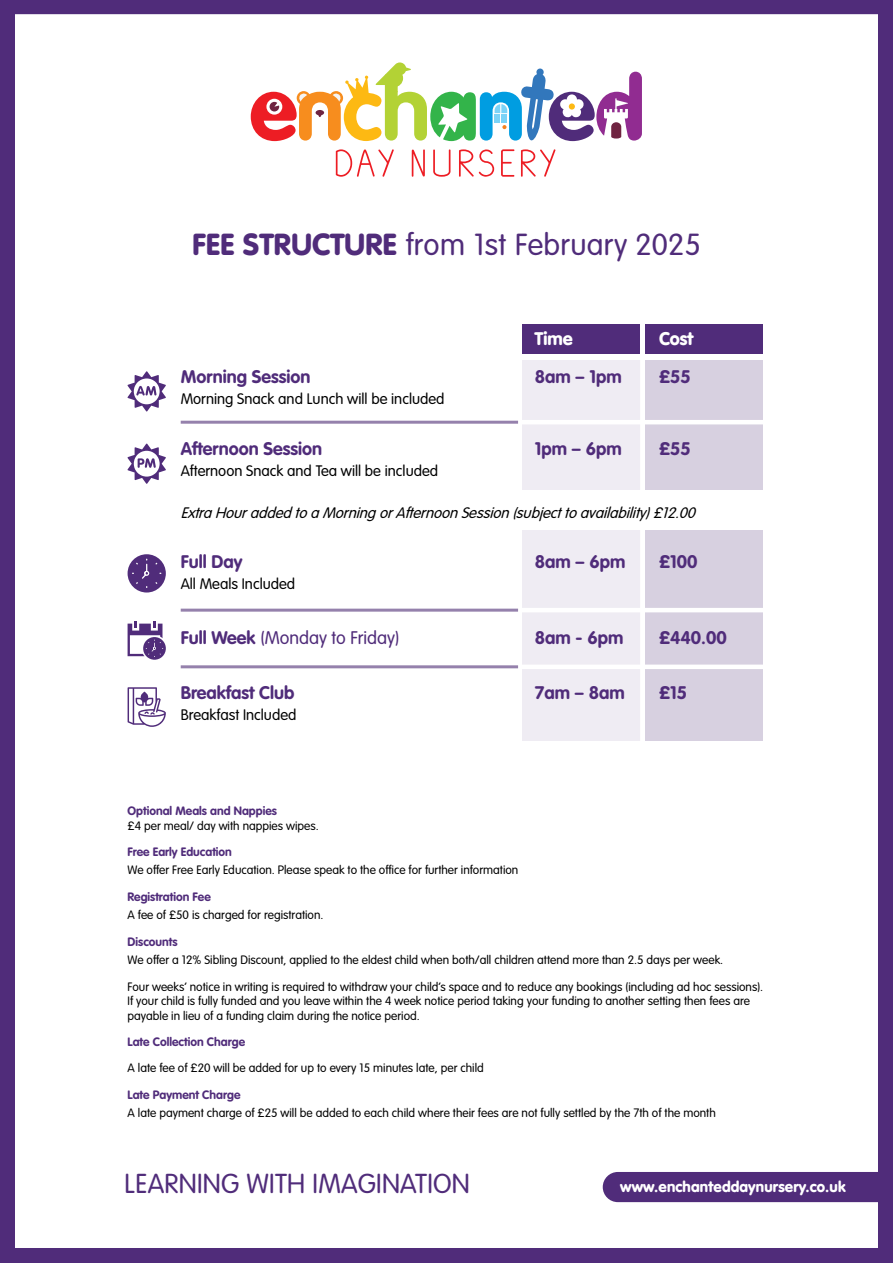
<style>
.page{position:relative;width:893px;height:1263px;background:#fff}
.page>*{position:absolute;margin:0;border:0;box-sizing:border-box;transform-origin:0 0}
.t1{font:300 30px "VAG Rounded Std";letter-spacing:.01em;color:#502c7a}
.t2{font:300 27px "VAG Rounded Std";letter-spacing:.01em;color:#502c7a}
.t3{font:700 18px "VAG Rounded Std";color:#502c7a}
.t4{font:300 18px "VAG Rounded Std";color:#502c7a}
.t5{font:900 18px "VAG Rounded Std";color:#fff}
.t6{font:300 15px "VAG Rounded Std";color:#000}
.t7{font:italic 300 15px "VAG Rounded Std";color:#000}
.t8{font:900 15px "VAG Rounded Std";letter-spacing:.01em;color:#fff}
.t9{font:300 12px/14.4px "VAG Rounded Std";color:#000}
.t10{font:700 12px "VAG Rounded Std";color:#502c7a}
.s1{font-weight:900}
.s2{font-weight:700}
</style>
<div class="page">
<div style="left:0;top:0;width:893px;height:1263px;border:15px solid #502c7a"></div>
<div style="left:603px;top:1172px;width:290px;height:30px;background:#502c7a"></div>
<div style="left:522px;top:324px;width:118px;height:30px;background:#502c7a"></div>
<div style="left:645px;top:324px;width:118px;height:30px;background:#502c7a"></div>
<div style="left:522px;top:360px;width:121px;height:130px;background:#efecf3"></div>
<div style="left:522px;top:530px;width:121px;height:211px;background:#efecf3"></div>
<div style="left:645px;top:360px;width:118px;height:130px;background:#d7d0e0"></div>
<div style="left:645px;top:530px;width:118px;height:211px;background:#d7d0e0"></div>
<svg style="left:181px;top:420px;width:582px;height:4px"></svg>
<hr style="left:181px;top:421px;width:337px;height:3px;background:#9581ac">
<svg style="left:181px;top:608px;width:582px;height:4px"></svg>
<hr style="left:181px;top:609px;width:337px;height:3px;background:#9581ac">
<svg style="left:181px;top:665px;width:582px;height:4px"></svg>
<hr style="left:181px;top:665px;width:337px;height:3px;background:#9581ac">
<div style="left:640px;top:310px;width:5px;height:431px;background:#fff"></div>
<svg style="left:128px;top:371px;width:38px;height:40px"></svg>
<svg style="left:128px;top:444px;width:38px;height:40px"></svg>
<svg style="left:128px;top:687px;width:38px;height:40px"></svg>
<svg style="left:143px;top:637px;width:23px;height:23px"></svg>
<svg style="left:128px;top:621px;width:35px;height:36px"></svg>
<div style="left:128px;top:554px;width:38px;height:38px;background:#502c7a;border-radius:50%"></div>
<svg style="left:132px;top:559px;width:17px;height:29px"></svg>
<svg style="left:336px;top:149px;width:58px;height:28px"></svg>
<svg style="left:412px;top:149px;width:13px;height:28px"></svg>
<svg style="left:433px;top:149px;width:17px;height:28px"></svg>
<svg style="left:459px;top:149px;width:35px;height:28px"></svg>
<svg style="left:501px;top:149px;width:13px;height:28px"></svg>
<svg style="left:521px;top:149px;width:34px;height:28px"></svg>
<svg style="left:251px;top:62px;width:391px;height:79px"></svg>
<h1 class="t1" style="left:193px;top:227px;width:510px"><span class="s1">FEE STRUCTURE</span> from 1st February 2025</h1>
<h3 class="t5" style="left:535px;top:328px;width:40px">Time</h3>
<h3 class="t5" style="left:659px;top:328px;width:36px">Cost</h3>
<h3 class="t3" style="left:181px;top:366px;width:131px">Morning Session</h3>
<h3 class="t3" style="left:535px;top:366px;width:88px">8am – 1pm</h3>
<h3 class="t3" style="left:659px;top:366px;width:33px">£55</h3>
<p class="t6" style="left:181px;top:390px;width:265px">Morning Snack and Lunch will be included</p>
<h3 class="t3" style="left:181px;top:438px;width:143px">Afternoon Session</h3>
<h3 class="t3" style="left:535px;top:438px;width:88px">1pm – 6pm</h3>
<h3 class="t3" style="left:659px;top:438px;width:33px">£55</h3>
<p class="t6" style="left:181px;top:462px;width:259px">Afternoon Snack and Tea will be included</p>
<p class="t7" style="left:181px;top:504px;width:521px">ExtraHouraddedtoaMorningorAfternoonSession(subjecttoavailability)£12.00</p>
<h3 class="t3" style="left:181px;top:551px;width:63px">Full Day</h3>
<h3 class="t3" style="left:535px;top:551px;width:92px">8am – 6pm</h3>
<h3 class="t3" style="left:659px;top:551px;width:40px">£100</h3>
<p class="t6" style="left:181px;top:575px;width:116px">All Meals Included</p>
<h3 class="t4" style="left:181px;top:627px;width:220px"><span class="s2">Full Week</span> (Monday to Friday)</h3>
<h3 class="t3" style="left:535px;top:627px;width:90px">8am - 6pm</h3>
<h3 class="t3" style="left:659px;top:627px;width:69px">£440.00</h3>
<h3 class="t3" style="left:181px;top:682px;width:115px">Breakfast Club</h3>
<h3 class="t3" style="left:535px;top:682px;width:91px">7am – 8am</h3>
<h3 class="t3" style="left:659px;top:682px;width:29px">£15</h3>
<p class="t6" style="left:181px;top:706px;width:117px">Breakfast Included</p>
<p class="t10" style="left:128px;top:804px;width:151px">Optional Meals and Nappies</p>
<p class="t9" style="left:128px;top:818px;width:193px">£4 per meal/ day with nappies wipes.</p>
<p class="t10" style="left:128px;top:845px;width:106px">Free Early Education</p>
<p class="t9" style="left:128px;top:863px;width:392px">We offer Free Early Education. Please speak to the office for further information</p>
<p class="t10" style="left:128px;top:890px;width:85px">Registration Fee</p>
<p class="t9" style="left:128px;top:908px;width:197px">A fee of £50 is charged for registration.</p>
<p class="t10" style="left:128px;top:934px;width:52px">Discounts</p>
<p class="t9" style="left:128px;top:953px;width:597px">We offer a 12% Sibling Discount, applied to the eldest child when both/all children attend more than 2.5 days per week.</p>
<p class="t9" style="left:128px;top:980px;width:637px">Four weeks’ notice in writing is required to withdraw your child’s space and to reduce any bookings (including ad hoc sessions).<br>If your child is fully funded and you leave within the 4 week notice period taking your funding to another setting then fees are payable in lieu of a funding claim during the notice period.</p>
<p class="t10" style="left:128px;top:1035px;width:119px">Late Collection Charge</p>
<p class="t9" style="left:128px;top:1061px;width:358px">A late fee of £20 will be added for up to every 15 minutes late, per child</p>
<p class="t10" style="left:128px;top:1088px;width:114px">Late Payment Charge</p>
<p class="t9" style="left:128px;top:1106px;width:590px">A late payment charge of £25 will be added to each child where their fees are not fully settled by the 7th of the month</p>
<h2 class="t2" style="left:125px;top:1168px;width:347px">LEARNING WITH IMAGINATION</h2>
<p class="t8" style="left:620px;top:1177px;width:227px">www.enchanteddaynursery.co.uk</p>
</div>
